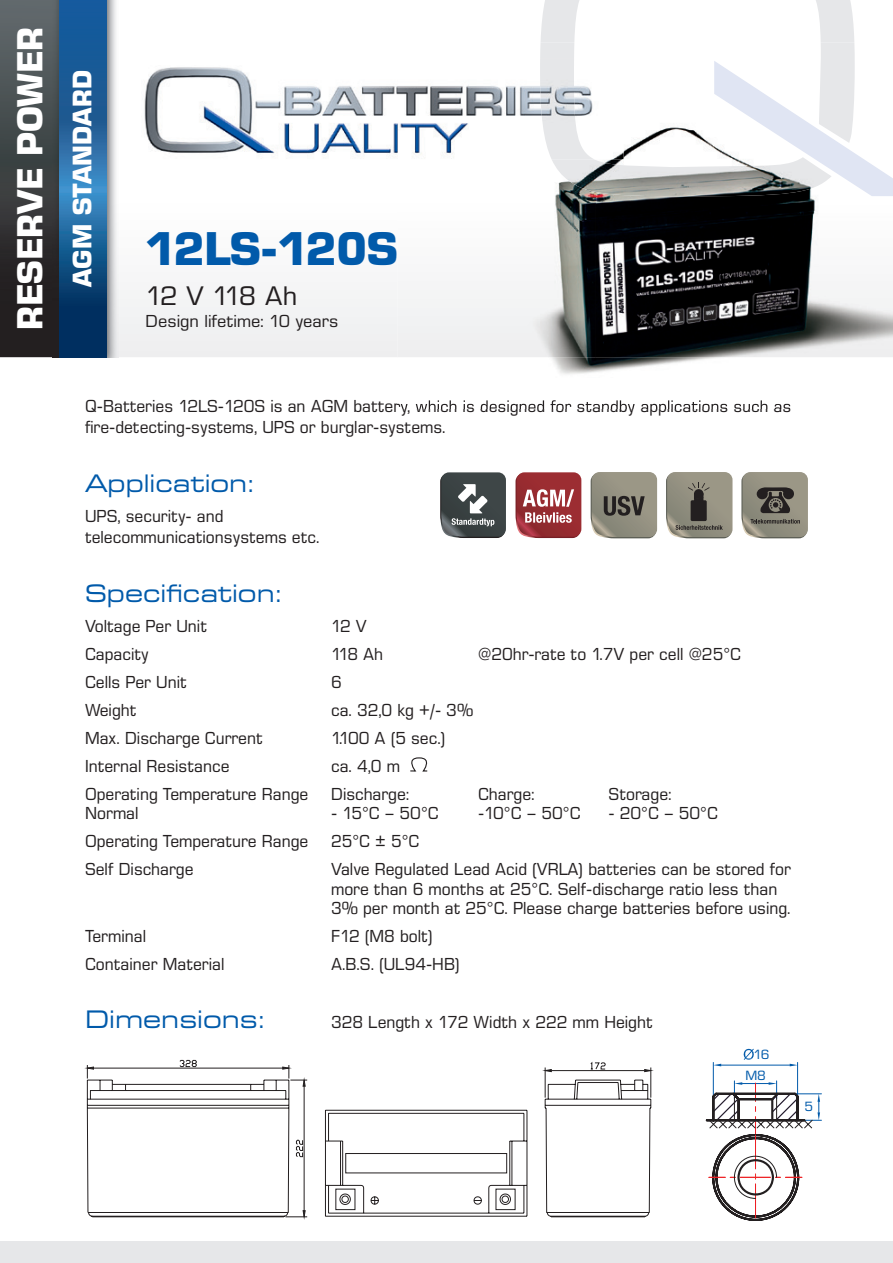
<style>
.page{position:relative;width:893px;height:1263px;background:#fff}
.page>*{position:absolute;margin:0;border:0;box-sizing:border-box;transform-origin:0 0}
.t1{font:700 45px "Eurostile SB";letter-spacing:-.01em;color:#015aaa}
.t2{font:700 34.5px "Eurostile SB";color:#fff}
.t3{font:700 25.5px "Eurostile SB";letter-spacing:.005em;color:#fff}
.t4{font:25.5px "Eurostile SB";letter-spacing:-.11em;color:#231f20}
.t5{font:24px "Eurostile SB Extend";color:#015aaa;scale:.95 1}
.t6{font:16.5px/21px "Eurostile SB";color:#231f20;scale:.95 1}
.t7{font:16.5px "Eurostile SB";color:#231f20}
.t8{font:12.75px "Eurostile SB";color:#015aaa}
</style>
<div class="page">
<svg style="left:410px;top:757px;width:18px;height:15px"></svg>
<svg style="left:87px;top:1060px;width:564px;height:157px"></svg>
<hr style="left:797px;top:1062px;width:1px;height:34px;background:#015aaa">
<hr style="left:713px;top:1062px;width:1px;height:34px;background:#015aaa">
<hr style="left:721px;top:1065px;width:69px;height:1px;background:#015aaa">
<svg style="left:790px;top:1064px;width:8px;height:2px"></svg>
<svg style="left:713px;top:1064px;width:8px;height:2px"></svg>
<svg style="left:744px;top:1049px;width:10px;height:11px"></svg>
<svg style="left:705px;top:1081px;width:116px;height:140px"></svg>
<div style="left:119px;top:290px;width:279px;height:67px;background:#f1f2f3"></div>
<div style="left:0;top:1242px;width:893px;height:21px;background:#e6e7e9"></div>
<img style="left:540px;top:0;width:314px;height:43px">
<svg style="left:0;top:0;width:53px;height:357px"></svg>
<img style="left:53px;top:0;width:66px;height:357px">
<svg style="left:59px;top:0;width:47px;height:357px"></svg>
<img style="left:551px;top:357px;width:174px;height:17px">
<img style="left:398px;top:400px;width:393px;height:8px">
<img style="left:540px;top:43px;width:315px;height:18px">
<img style="left:596px;top:127px;width:297px;height:230px">
<img style="left:398px;top:159px;width:198px;height:198px">
<img style="left:714px;top:61px;width:179px;height:135px">
<svg style="left:515px;top:472px;width:66px;height:66px"></svg>
<svg style="left:666px;top:472px;width:66px;height:66px"></svg>
<svg style="left:591px;top:472px;width:66px;height:66px"></svg>
<svg style="left:741px;top:472px;width:67px;height:66px"></svg>
<svg style="left:440px;top:472px;width:66px;height:66px"></svg>
<img style="left:144px;top:59px;width:479px;height:100px">
<img style="left:540px;top:59px;width:54px;height:100px">
<h2 class="t2" style="left:9px;top:330px;width:304px;rotate:-90deg">RESERVE POWER</h2>
<h3 class="t3" style="left:67px;top:287px;width:218px;rotate:-90deg">AGM STANDARD</h3>
<h1 class="t1" style="left:146px;top:221px;width:254px">12LS-120S</h1>
<h3 class="t4" style="left:146px;top:281px;width:153px">12 V 118 Ah</h3>
<p class="t7" style="left:146px;top:312px;width:194px">Design lifetime: 10 years</p>
<p class="t6" style="left:85px;top:396px;width:745px">Q-Batteries 12LS-120S is an AGM battery, which is designed for standby applications such as fire-detecting-systems, UPS or burglar-systems.</p>
<h3 class="t5" style="left:85px;top:470px;width:179px">Application:</h3>
<p class="t6" style="left:85px;top:506px;width:248px">UPS, security- and telecommunicationsystems etc.</p>
<h3 class="t5" style="left:85px;top:580px;width:208px">Specification:</h3>
<p class="t6" style="left:85px;top:615px;width:130px">Voltage Per Unit</p>
<p class="t6" style="left:331px;top:615px;width:39px">12 V</p>
<p class="t6" style="left:85px;top:643px;width:69px">Capacity</p>
<p class="t6" style="left:331px;top:643px;width:56px">118 Ah</p>
<p class="t6" style="left:478px;top:643px;width:278px">@20hr-rate to 1.7V per cell @25°C</p>
<p class="t6" style="left:85px;top:671px;width:109px">Cells Per Unit</p>
<p class="t6" style="left:331px;top:671px;width:13px">6</p>
<p class="t6" style="left:85px;top:699px;width:56px">Weight</p>
<p class="t6" style="left:331px;top:699px;width:151px">ca. 32,0 kg +/- 3%</p>
<p class="t6" style="left:85px;top:727px;width:189px">Max. Discharge Current</p>
<p class="t6" style="left:331px;top:727px;width:122px">1.100 A (5 sec.)</p>
<p class="t6" style="left:85px;top:755px;width:154px">Internal Resistance</p>
<p class="t6" style="left:331px;top:755px;width:74px">ca. 4,0 m</p>
<p class="t6" style="left:85px;top:783px;width:237px">Operating Temperature Range</p>
<p class="t6" style="left:331px;top:783px;width:84px">Discharge:</p>
<p class="t6" style="left:478px;top:783px;width:61px">Charge:</p>
<p class="t6" style="left:609px;top:783px;width:68px">Storage:</p>
<p class="t6" style="left:85px;top:803px;width:58px">Normal</p>
<p class="t6" style="left:331px;top:803px;width:115px">- 15°C – 50°C</p>
<p class="t6" style="left:478px;top:803px;width:109px">-10°C – 50°C</p>
<p class="t6" style="left:609px;top:803px;width:117px">- 20°C – 50°C</p>
<p class="t6" style="left:85px;top:831px;width:237px">Operating Temperature Range</p>
<p class="t6" style="left:331px;top:831px;width:94px">25°C ± 5°C</p>
<p class="t6" style="left:85px;top:859px;width:116px">Self Discharge</p>
<p class="t6" style="left:331px;top:859px;width:486px;line-height:19.5px">Valve Regulated Lead Acid (VRLA) batteries can be stored for more than 6 months at 25°C. Self-discharge ratio less than<br>3% per month at 25°C. Please charge batteries before using.</p>
<p class="t6" style="left:85px;top:926px;width:66px">Terminal</p>
<p class="t6" style="left:331px;top:926px;width:108px">F12 (M8 bolt)</p>
<p class="t6" style="left:85px;top:954px;width:148px">Container Material</p>
<p class="t6" style="left:331px;top:954px;width:137px">A.B.S. (UL94-HB)</p>
<h3 class="t5" style="left:85px;top:1006px;width:190px">Dimensions:</h3>
<p class="t6" style="left:331px;top:1011px;width:340px">328 Length x 172 Width x 222 mm Height</p>
<p class="t8" style="left:745px;top:1068px;width:22px">M8</p>
<p class="t8" style="left:754px;top:1047px;width:17px">16</p>
<p class="t8" style="left:804px;top:1099px;width:10px">5</p>
</div>
